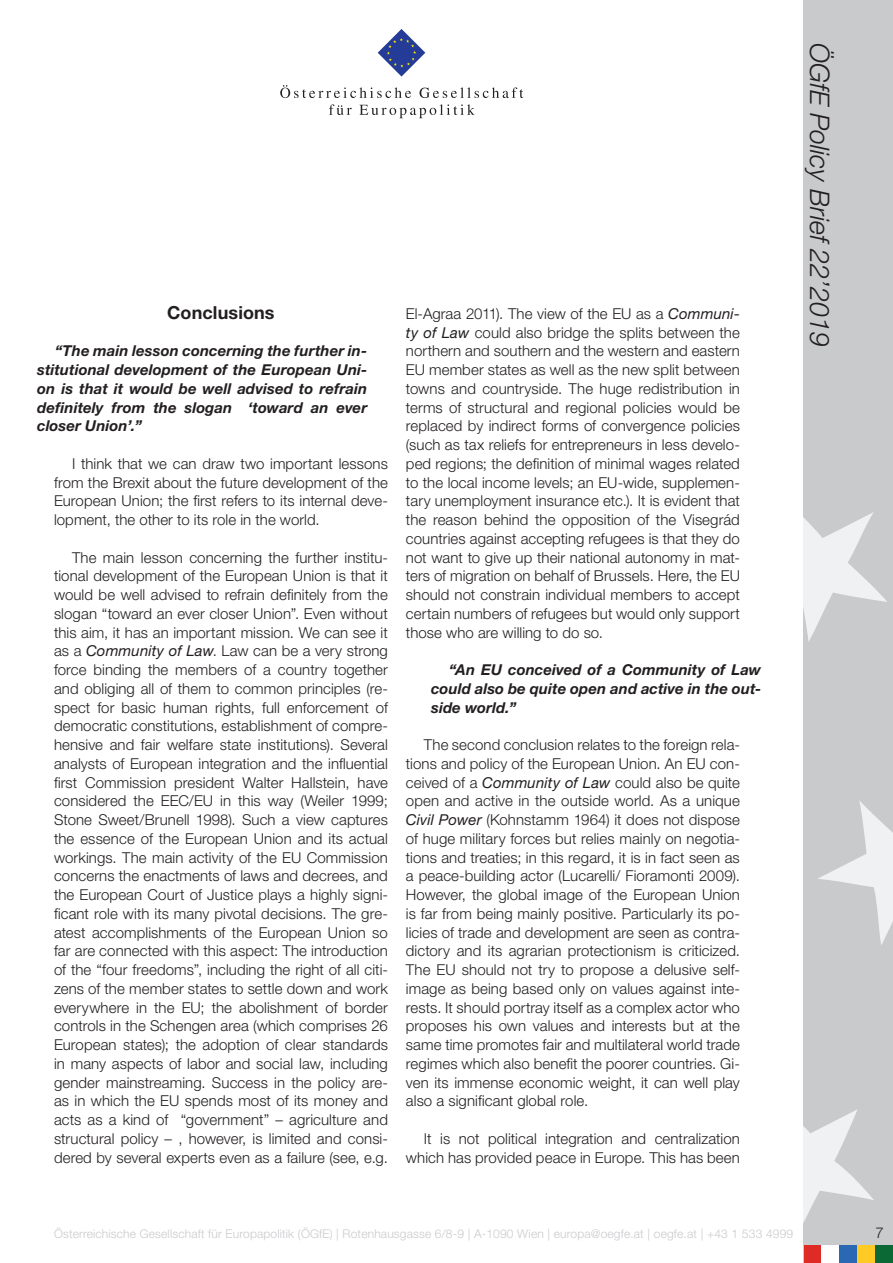
<style>
.page{position:relative;width:893px;height:1263px;background:#fff}
.page>*{position:absolute;margin:0;border:0;box-sizing:border-box;transform-origin:0 0}
.t1{font:italic 300 27px "Helvetica Neue LT Std";color:#231f20}
.Zwischenüberschrift{font:700 18px "Helvetica Neue LT Std";letter-spacing:.005em;color:#231f20}
.Standard_Paragraph{font:300 15px/18.8px "Helvetica Neue LT Std";letter-spacing:.005em;color:#231f20;text-align:justify}
.Standard_Paragraph-2{font:italic 700 15px/18.8px "Helvetica Neue LT Std";letter-spacing:.005em;color:#231f20;text-align:justify}
.t2{font:300 12px "Helvetica Neue LT Std";letter-spacing:.015em;color:#c9cacc}
.s1{font-weight:400;font-style:italic}
</style>
<div class="page">
<div style="left:804px;top:0;width:89px;height:1263px;background:#c9cacc"></div>
<svg style="left:804px;top:512px;width:83px;height:130px"></svg>
<svg style="left:818px;top:801px;width:75px;height:144px"></svg>
<svg style="left:804px;top:1110px;width:70px;height:111px"></svg>
<svg style="left:378px;top:29px;width:47px;height:48px"></svg>
<svg style="left:280px;top:85px;width:131px;height:13px"></svg>
<svg style="left:420px;top:87px;width:103px;height:11px"></svg>
<svg style="left:329px;top:104px;width:23px;height:11px"></svg>
<svg style="left:359px;top:104px;width:116px;height:14px"></svg>
<div style="left:857px;top:1245px;width:18px;height:18px;background:#fecb26"></div>
<div style="left:839px;top:1245px;width:18px;height:18px;background:#2b68b3"></div>
<div style="left:804px;top:1245px;width:17px;height:18px;background:#de2b26"></div>
<div style="left:875px;top:1245px;width:18px;height:18px;background:#0b6936"></div>
<div style="left:821px;top:1245px;width:18px;height:18px;background:#fff"></div>
<p class="Zwischenüberschrift" style="left:167px;top:301px;width:109px">Conclusions</p>
<p class="Standard_Paragraph-2" style="left:37px;top:341px;width:332px;text-indent:18px">“The main lesson concerning the further in&shy;stitutional development of the European Uni&shy;on is that it would be well advised to refrain definitely from the slogan ‘toward an ever closer Union’.”</p>
<p class="Standard_Paragraph" style="left:54px;top:454px;width:335px;text-indent:18px">I think that we can draw two important lessons from the Brexit about the future development of the European Union; the first refers to its internal deve&shy;lopment, the other to its role in the world.</p>
<p class="Standard_Paragraph" style="left:54px;top:547px;width:335px;text-indent:18px">The main lesson concerning the further institu&shy;tional development of the European Union is that it would be well advised to refrain definitely from the slogan “toward an ever closer Union”. Even without this aim, it has an important mission. We can see it as a <span class="s1">Community of Law</span>. Law can be a very strong force binding the members of a country together and obliging all of them to common principles (re&shy;spect for basic human rights, full enforcement of democratic constitutions, establishment of compre&shy;hensive and fair welfare state institutions). Several analysts of European integration and the influential first Commission president Walter Hallstein, have considered the EEC/EU in this way (Weiler 1999; Stone Sweet/Brunell 1998). Such a view captures the essence of the European Union and its actual workings. The main activity of the EU Commission concerns the enactments of laws and decrees, and the European Court of Justice plays a highly signi&shy;ficant role with its many pivotal decisions. The gre&shy;atest accomplishments of the European Union so far are connected with this aspect: The introduction of the “four freedoms”, including the right of all citi&shy;zens of the member states to settle down and work everywhere in the EU; the abolishment of border controls in the Schengen area (which comprises 26<br>European states); the adoption of clear standards in many aspects of labor and social law, including gender mainstreaming. Success in the policy are&shy;as in which the EU spends most of its money and acts as a kind of “government” – agriculture and structural policy – , however, is limited and consi&shy;dered by several experts even as a failure (see, e.g.</p>
<p class="Standard_Paragraph" style="left:406px;top:304px;width:335px">El-Agraa 2011). The view of the EU as a <span class="s1">Communi&shy;ty of Law</span> could also bridge the splits between the northern and southern and the western and eastern EU member states as well as the new split between towns and countryside. The huge redistribution in terms of structural and regional policies would be replaced by indirect forms of convergence policies (such as tax reliefs for entrepreneurs in less develo&shy;ped regions; the definition of minimal wages related to the local income levels; an EU-wide, supplemen&shy;tary unemployment insurance etc.). It is evident that the reason behind the opposition of the Visegrád countries against accepting refugees is that they do not want to give up their national autonomy in mat&shy;ters of migration on behalf of Brussels. Here, the EU should not constrain individual members to accept certain numbers of refugees but would only support those who are willing to do so.</p>
<p class="Standard_Paragraph-2" style="left:431px;top:660px;width:332px;text-indent:18px">“An EU conceived of a Community of Law could also be quite open and active in the out&shy;side world.”</p>
<p class="Standard_Paragraph" style="left:406px;top:735px;width:335px;text-indent:18px">The second conclusion relates to the foreign rela&shy;tions and policy of the European Union. An EU con&shy;ceived of a <span class="s1">Community of Law</span> could also be quite open and active in the outside world. As a unique <span class="s1">Civil Power</span> (Kohnstamm 1964) it does not dispose of huge military forces but relies mainly on negotia&shy;tions and treaties; in this regard, it is in fact seen as a peace-building actor (Lucarelli/ Fioramonti 2009).<br>However, the global image of the European Union is far from being mainly positive. Particularly its po&shy;licies of trade and development are seen as contra&shy;dictory and its agrarian protectionism is criticized.<br>The EU should not try to propose a delusive self&shy;image as being based only on values against inte&shy;rests. It should portray itself as a complex actor who proposes his own values and interests but at the same time promotes fair and multilateral world trade regimes which also benefit the poorer countries. Gi&shy;ven its immense economic weight, it can well play also a significant global role.</p>
<p class="Standard_Paragraph" style="left:406px;top:1129px;width:335px;text-align:right">It is not political integration and centralization which has provided peace in Europe. This has been</p>
<h1 class="t1" style="left:836px;top:43px;width:305px;rotate:90deg">ÖGfE Policy Brief 22’2019</h1>
<p class="t2" style="left:54px;top:1226px;width:741px">Österreichische Gesellschaft für Europapolitik (ÖGfE) | Rotenhausgasse 6/8-9 | A-1090 Wien | europa@oegfe.at | oegfe.at | +43 1 533 4999</p>
<p class="Standard_Paragraph" style="left:875px;top:1222px;width:10px">7</p>
</div>
